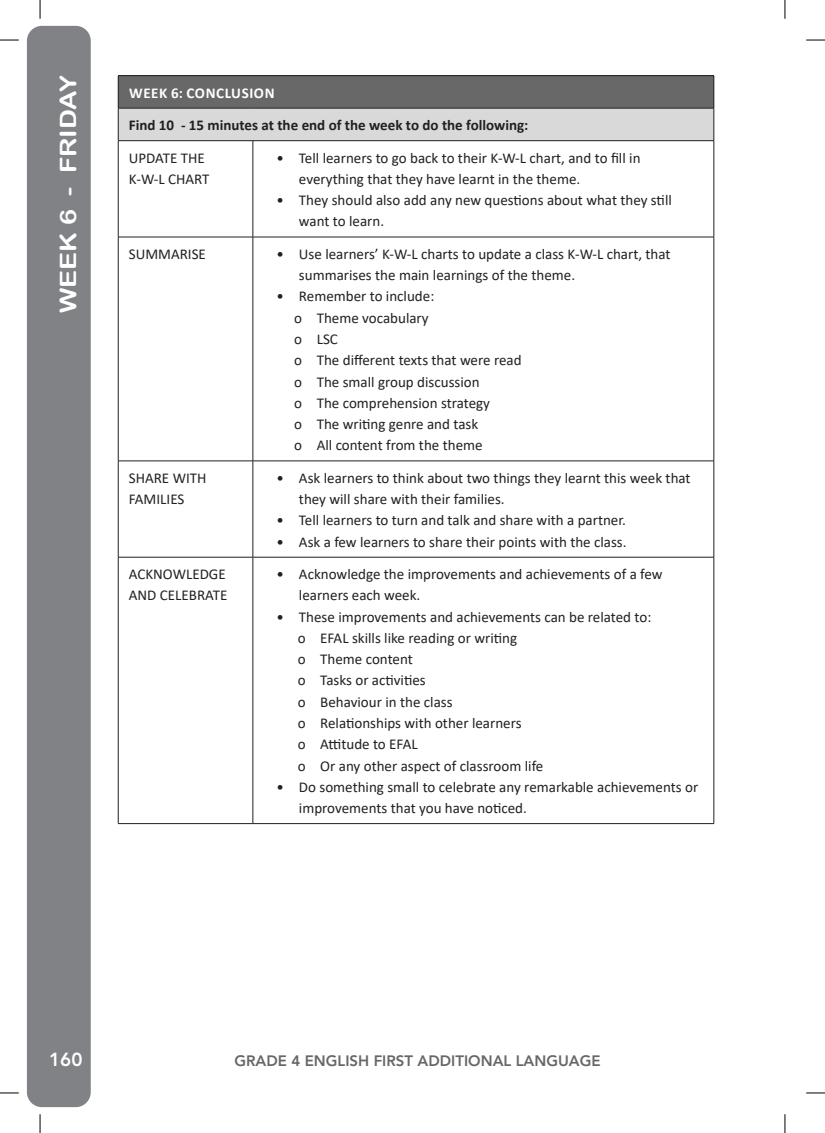
<style>
.page{position:relative;width:825px;height:1133px;background:#fff}
.page>*{position:absolute;margin:0;border:0;box-sizing:border-box;transform-origin:0 0}
.t1{font:22.5px "Arial Rounded MT Bold";color:#fff;scale:1.2 1}
.t2{font:800 18.75px "Avenir LT Std";color:#fff}
.t3{font:15px/21.2px "Calibri";color:#231f20}
.t4{font:700 15px "Calibri";color:#231f20}
.t5{font:800 15px "Avenir LT Std";color:#676766}
.t6{font:700 15px "Calibri";letter-spacing:.04em;color:#fff}
</style>
<div class="page">
<div style="left:27px;top:26px;width:64px;height:1081px;background:#808285;border-radius:15px"></div>
<div style="left:118px;top:76px;width:595px;height:32px;background:#686868"></div>
<div style="left:118px;top:108px;width:595px;height:33px;background:#d9d9d9"></div>
<hr style="left:118px;top:108px;width:1px;height:32px;background:#231f20">
<hr style="left:713px;top:108px;width:1px;height:32px;background:#231f20">
<hr style="left:118px;top:140px;width:135px;height:1px;background:#231f20">
<hr style="left:118px;top:141px;width:1px;height:96px;background:#231f20">
<hr style="left:253px;top:140px;width:460px;height:1px;background:#231f20">
<hr style="left:252px;top:141px;width:1px;height:96px;background:#231f20">
<hr style="left:713px;top:141px;width:1px;height:96px;background:#231f20">
<hr style="left:118px;top:237px;width:135px;height:1px;background:#231f20">
<hr style="left:118px;top:237px;width:1px;height:223px;background:#231f20">
<hr style="left:253px;top:237px;width:460px;height:1px;background:#231f20">
<hr style="left:252px;top:237px;width:1px;height:223px;background:#231f20">
<hr style="left:713px;top:237px;width:1px;height:223px;background:#231f20">
<hr style="left:118px;top:460px;width:135px;height:1px;background:#231f20">
<hr style="left:118px;top:461px;width:1px;height:96px;background:#231f20">
<hr style="left:253px;top:460px;width:460px;height:1px;background:#231f20">
<hr style="left:252px;top:461px;width:1px;height:96px;background:#231f20">
<hr style="left:713px;top:461px;width:1px;height:96px;background:#231f20">
<hr style="left:118px;top:557px;width:135px;height:1px;background:#231f20">
<hr style="left:118px;top:557px;width:1px;height:266px;background:#231f20">
<hr style="left:253px;top:557px;width:460px;height:1px;background:#231f20">
<hr style="left:252px;top:557px;width:1px;height:266px;background:#231f20">
<hr style="left:713px;top:557px;width:1px;height:266px;background:#231f20">
<hr style="left:118px;top:823px;width:135px;height:1px;background:#231f20">
<hr style="left:253px;top:823px;width:460px;height:1px;background:#231f20">
<hr style="left:118px;top:75px;width:135px;height:1px;background:#231f20">
<hr style="left:118px;top:76px;width:1px;height:32px;background:#231f20">
<hr style="left:253px;top:75px;width:460px;height:1px;background:#231f20">
<hr style="left:713px;top:76px;width:1px;height:32px;background:#231f20">
<hr style="left:118px;top:108px;width:135px;height:1px;background:#231f20">
<hr style="left:253px;top:108px;width:460px;height:1px;background:#231f20">
<svg style="left:0;top:39px;width:19px;height:2px"></svg>
<svg style="left:806px;top:39px;width:18px;height:2px"></svg>
<svg style="left:0;top:1092px;width:19px;height:1px"></svg>
<svg style="left:806px;top:1092px;width:18px;height:1px"></svg>
<svg style="left:39px;top:0;width:2px;height:19px"></svg>
<svg style="left:39px;top:1114px;width:2px;height:18px"></svg>
<svg style="left:784px;top:0;width:1px;height:19px"></svg>
<svg style="left:784px;top:1114px;width:1px;height:18px"></svg>
<h1 class="t1" style="left:55px;top:313px;width:200px;rotate:-90deg">WEEK 6 - FRIDAY</h1>
<p class="t6" style="left:129px;top:82px;width:147px">WEEK 6: CONCLUSION</p>
<p class="t4" style="left:129px;top:114px;width:401px">Find 10 - 15 minutes at the end of the week to do the following:</p>
<p class="t3" style="left:129px;top:147px;width:82px">UPDATE THE<br>K-W-L CHART</p>
<p class="t3" style="left:299px;top:147px;width:343px;text-indent:-22px">• Tell learners to go back to their K-W-L chart, and to fill in everything that they have learnt in the theme.</p>
<p class="t3" style="left:299px;top:189px;width:374px;text-indent:-22px">• They should also add any new questions about what they still want to learn.</p>
<p class="t3" style="left:129px;top:243px;width:78px">SUMMARISE</p>
<p class="t3" style="left:299px;top:243px;width:373px;text-indent:-22px">• Use learners’ K-W-L charts to update a class K-W-L chart, that summarises the main learnings of the theme.</p>
<p class="t3" style="left:294px;top:285px;width:229px;text-indent:-18px">• Remember to include:<br>o Theme vocabulary<br>o LSC<br>o The different texts that were read o The small group discussion<br>o The comprehension strategy<br>o The writing genre and task<br>o All content from the theme</p>
<p class="t3" style="left:129px;top:467px;width:79px">SHARE WITH<br>FAMILIES</p>
<p class="t3" style="left:299px;top:467px;width:393px;text-indent:-22px">• Ask learners to think about two things they learnt this week that they will share with their families.</p>
<p class="t3" style="left:276px;top:509px;width:351px">• Tell learners to turn and talk and share with a partner.</p>
<p class="t3" style="left:276px;top:530px;width:351px">• Ask a few learners to share their points with the class.</p>
<p class="t3" style="left:129px;top:563px;width:100px">ACKNOWLEDGE<br>AND CELEBRATE</p>
<p class="t3" style="left:299px;top:563px;width:365px;text-indent:-22px">• Acknowledge the improvements and achievements of a few learners each week.</p>
<p class="t3" style="left:297px;top:605px;width:355px;text-indent:-21px">• These improvements and achievements can be related to: o EFAL skills like reading or writing<br>o Theme content<br>o Tasks or activities<br>o Behaviour in the class<br>o Relationships with other learners<br>o Attitude to EFAL<br>o Or any other aspect of classroom life</p>
<p class="t3" style="left:299px;top:775px;width:400px;text-indent:-22px">• Do something small to celebrate any remarkable achievements or improvements that you have noticed.</p>
<p class="t2" style="left:49px;top:1048px;width:35px">160</p>
<p class="t5" style="left:234px;top:1052px;width:367px">GRADE 4 ENGLISH FIRST ADDITIONAL LANGUAGE</p>
</div>
